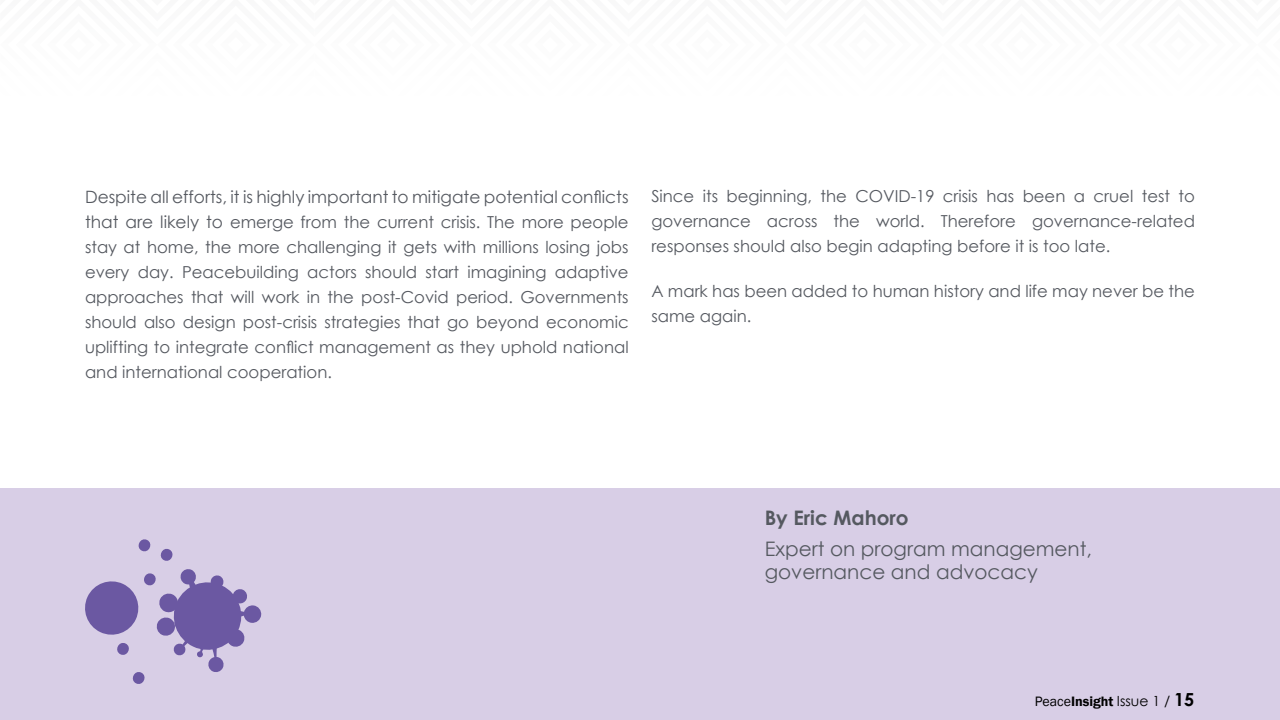
<style>
.page{position:relative;width:1280px;height:720px;background:#fff}
.page>*{position:absolute;margin:0;border:0;box-sizing:border-box;transform-origin:0 0}
.t1{font:20px/23px "Century Gothic";color:#555960}
.t2{font:700 20px "Century Gothic";color:#555960}
.t3{font:17px "Century Gothic";color:#555960}
.t4{font:16.5px/25px "Century Gothic";color:#555960;text-align:justify}
.t5{font:600 14px "Franklin Gothic";color:#000}
.s1{font-size:17px}
.s2{font-weight:400}
.s3{font-family:"Century Gothic";font-weight:400}
.s4{font-family:"Century Gothic";font-weight:700;font-size:18px}
</style>
<div class="page">
<div style="left:0;top:489px;width:1280px;height:231px;background:#d8cee6"></div>
<svg style="left:85px;top:539px;width:177px;height:145px"></svg>
<p class="t3" style="left:85px;top:185px;width:545px">Despite all efforts, it is highly important to mitigate potential conflicts</p>
<p class="t4" style="left:85px;top:209px;width:545px"><span class="s1">that are likely to</span> emerge from the current crisis. The more people stay at home, the more challenging it gets with millions losing jobs every day. Peacebuilding actors should start imagining adaptive approaches that will work in the post-Covid period. Governments should also design post-crisis strategies that go beyond economic uplifting to integrate conflict management as they uphold national and international cooperation.</p>
<p class="t4" style="left:651px;top:184px;width:545px">Since its beginning, the COVID-19 crisis has been a cruel test to governance across the world. Therefore governance-related responses should also begin adapting before it is too late.</p>
<p class="t4" style="left:651px;top:279px;width:545px">A mark has been added to human history and life may never be the same again.</p>
<p class="t2" style="left:765px;top:503px;width:145px">By Eric Mahoro</p>
<p class="t1" style="left:765px;top:537px;width:329px">Expert on program management, governance and advocacy</p>
<p class="t5" style="left:1035px;top:692px;width:161px"><span class="s2">Peace</span>Insight <span class="s3">Issue 1 /</span> <span class="s4">15</span></p>
</div>
